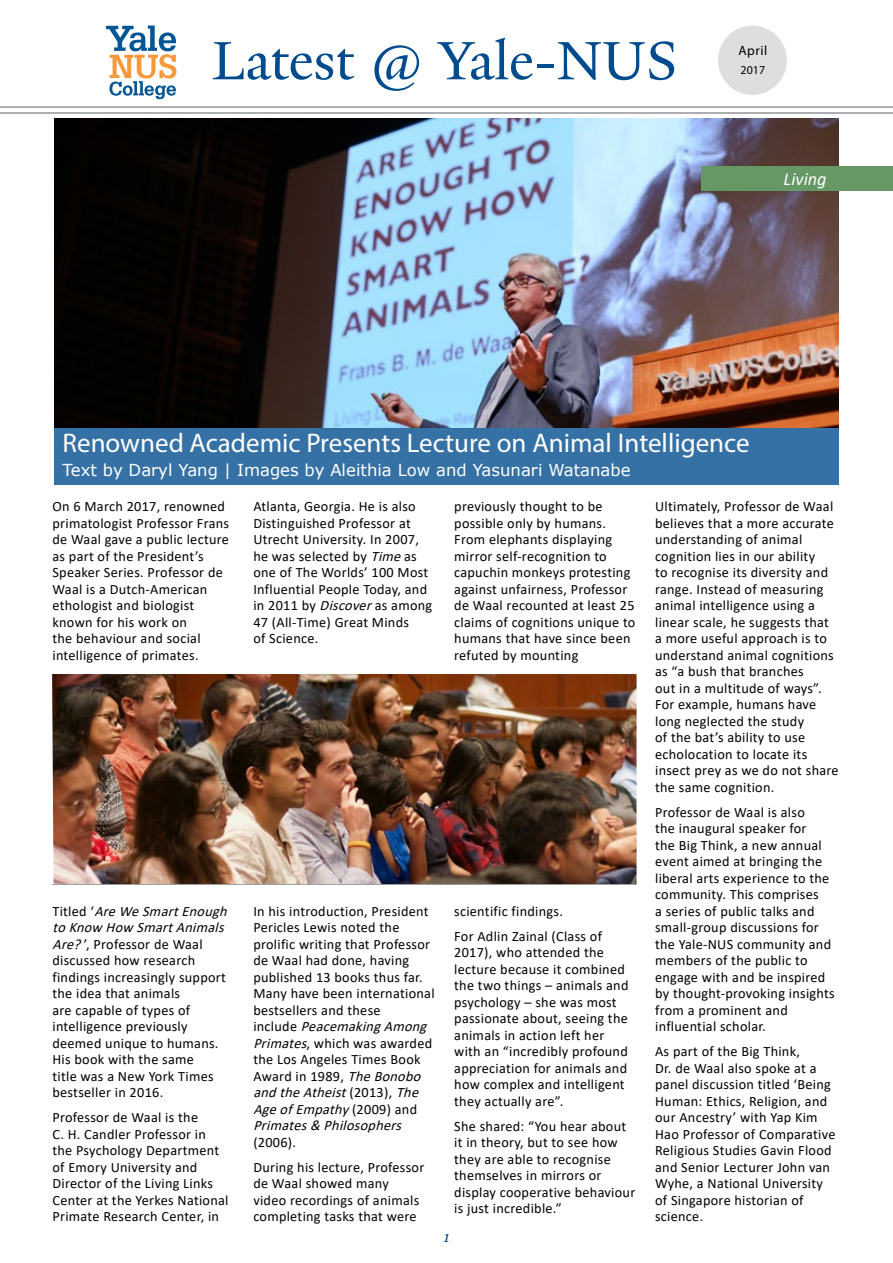
<style>
.page{position:relative;width:893px;height:1263px;background:#fff}
.page>*{position:absolute;margin:0;border:0;box-sizing:border-box;transform-origin:0 0}
.t1{font:58.5px "Yale Design";color:#004b8d}
.t2{font:27px "Myriad Pro";color:#fff}
.t3{font:italic 18.3px "Calibri";color:#fff}
.t4{font:italic 18px "Yale Design";color:#004b8d}
.t5{font:16.5px "Verdana";color:#fff}
.t6{font:14.25px/16.5px "Calibri";letter-spacing:.02em;color:#000}
.t7{font:13.5px "Myriad Pro";letter-spacing:.04em;color:#000}
.t8{font:12px "Myriad Pro";color:#000}
.s1{font-style:italic}
</style>
<div class="page">
<svg style="left:106px;top:26px;width:70px;height:73px"></svg>
<div style="left:718px;top:26px;width:69px;height:69px;background:#dddedf;border-radius:50%"></div>
<svg style="left:0;top:106px;width:893px;height:8px"></svg>
<div style="left:55px;top:415px;width:784px;height:70px;background:#3671a5"></div>
<img style="left:55px;top:118px;width:783px;height:309px">
<img style="left:52px;top:674px;width:585px;height:210px">
<div style="left:702px;top:166px;width:191px;height:25px;background:#659865"></div>
<h1 class="t1" style="left:212px;top:26px;width:466px">Latest @ Yale-NUS</h1>
<p class="t7" style="left:738px;top:42px;width:30px">April</p>
<p class="t8" style="left:740px;top:63px;width:26px">2017</p>
<p class="t3" style="left:784px;top:166px;width:45px">Living</p>
<h2 class="t2" style="left:63px;top:426px;width:689px">Renowned Academic Presents Lecture on Animal Intelligence</h2>
<p class="t5" style="left:63px;top:459px;width:570px">Text by Daryl Yang | Images by Aleithia Low and Yasunari Watanabe</p>
<p class="t6" style="left:52px;top:498px;width:178px">On 6 March 2017, renowned primatologist Professor Frans de Waal gave a public lecture as part of the President’s<br>Speaker Series. Professor de<br>Waal is a Dutch-American ethologist and biologist known for his work on<br>the behaviour and social intelligence of primates.</p>
<p class="t6" style="left:52px;top:902px;width:180px">T i t l e d ‘ <span class="s1">AreWeSmartEnough toKnow How SmartAnimals<br>Are?</span>’, Professor de Waal discussed how research findings increasingly support the idea that animals<br>are capable of types of intelligence previously deemed unique to humans.<br>His book with the same<br>title was a New York Times bestseller in 2016.</p>
<p class="t6" style="left:52px;top:1109px;width:178px">Professor de Waal is the<br>C. H. Candler Professor in the Psychology Department of Emory University and<br>Director of the Living Links<br>Center at the Yerkes National<br>Primate Research Center, in</p>
<p class="t6" style="left:253px;top:498px;width:180px">Atlanta, Georgia. He is also<br>Distinguished Professor at<br>Utrecht University. In 2007, he was selected by <span class="s1">Time</span>as one of The Worlds’ 100 Most<br>Influential People Today, and in 2011 by <span class="s1">Discover</span>as among<br>47 (All-Time) Great Minds<br>of Science.</p>
<p class="t6" style="left:454px;top:498px;width:183px">previously thought to be possible only by humans.<br>From elephants displaying mirror self-recognition to capuchin monkeys protesting against unfairness, Professor de Waal recounted at least 25 claims of cognitions unique to humans that have since been refuted by mounting</p>
<p class="t6" style="left:253px;top:902px;width:183px">In his introduction, President<br>Pericles Lewis noted the prolific writing that Professor de Waal had done, having published 13 books thus far.<br>Many have been international bestsellers and these<br>i n c l u d e <span class="s1">PeacemakingAmong<br>Primates</span>, which was awarded the Los Angeles Times Book<br>Award in 1989, <span class="s1">TheBonobo andtheAtheist</span>( 2 0 1 3 ) , <span class="s1">The<br>AgeofEmpathy</span>( 2 0 0 9 ) a n d<br><span class="s1">Primates&amp; Philosophers</span></p>
<p class="t6" style="left:253px;top:1129px;width:173px;line-height:25px">(2006).<br>During his lecture, Professor</p>
<p class="t6" style="left:253px;top:1175px;width:167px">de Waal showed many video recordings of animals completing tasks that were</p>
<p class="t6" style="left:454px;top:898px;width:149px;line-height:25px">scientific findings.<br>For Adlin Zainal (Class of</p>
<p class="t6" style="left:454px;top:944px;width:176px">2017), who attended the lecture because it combined the two things – animals and psychology – she was most passionate about, seeing the animals in action left her with an “incredibly profound appreciation for animals and how complex and intelligent they actually are”.</p>
<p class="t6" style="left:454px;top:1117px;width:183px">She shared: “You hear about it in theory, but to see how they are able to recognise themselves in mirrors or display cooperative behaviour is just incredible.”</p>
<p class="t4" style="left:443px;top:1226px;width:8px">1</p>
<p class="t6" style="left:655px;top:498px;width:185px">Ultimately, Professor de Waal believes that a more accurate understanding of animal cognition lies in our ability<br>to recognise its diversity and range. Instead of measuring animal intelligence using a linear scale, he suggests that a more useful approach is to understand animal cognitions as “a bush that branches<br>out in a multitude of ways”.<br>For example, humans have long neglected the study<br>of the bat’s ability to use echolocation to locate its insect prey as we do not share the same cognition.</p>
<p class="t6" style="left:655px;top:803px;width:181px">Professor de Waal is also<br>the inaugural speaker for<br>the Big Think, a new annual event aimed at bringing the liberal arts experience to the community. This comprises<br>a series of public talks and small-group discussions for the Yale-NUS community and members of the public to engage with and be inspired by thought-provoking insights from a prominent and influential scholar.</p>
<p class="t6" style="left:655px;top:1043px;width:182px">As part of the Big Think,<br>Dr. de Waal also spoke at a panel discussion titled ‘Being<br>Human: Ethics, Religion, and our Ancestry’ with Yap Kim<br>Hao Professor of Comparative<br>Religious Studies Gavin Flood and Senior Lecturer John van<br>Wyhe, a National University of Singapore historian of science.</p>
</div>
